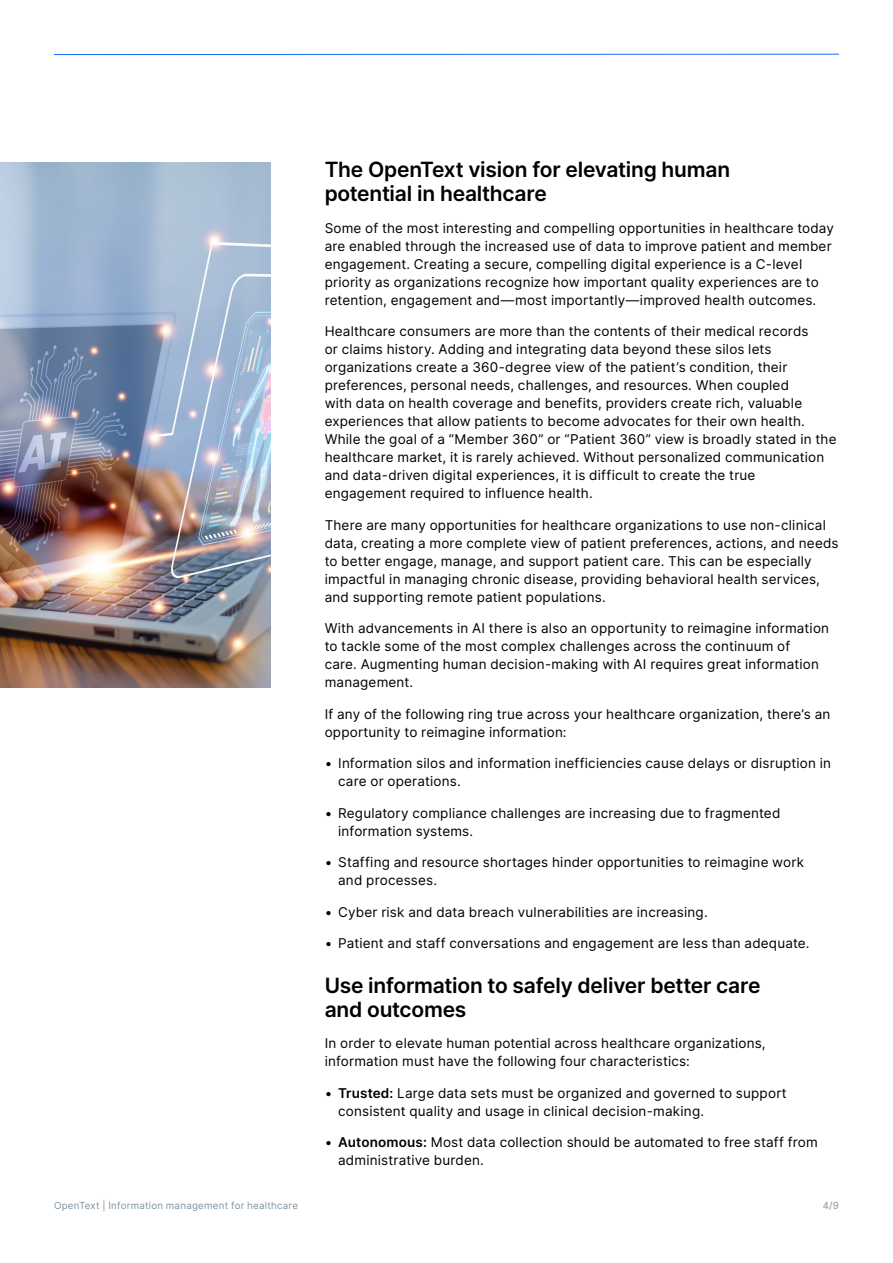
<style>
.page{position:relative;width:893px;height:1263px;background:#fff}
.page>*{position:absolute;margin:0;border:0;box-sizing:border-box;transform-origin:0 0}
.H2_Heading{font:600 21px/24px "Inter";letter-spacing:-.01em;color:#000}
.Body{font:13.5px/18px "Inter";letter-spacing:.015em;color:#000}
.t1{font:9.75px "Inter";letter-spacing:.025em;color:#7e929f}
.s1{font-weight:600}
</style>
<div class="page">
<img style="left:0;top:162px;width:270px;height:526px">
<hr style="left:54px;top:54px;width:785px;height:1px;background:#1a6aff">
<h2 class="H2_Heading" style="left:325px;top:157px;width:407px">The OpenText vision for elevating human potential in healthcare</h2>
<p class="Body" style="left:325px;top:219px;width:511px">Some of the most interesting and compelling opportunities in healthcare today are enabled through the increased use of data to improve patient and member engagement. Creating a secure, compelling digital experience is a C-level priority as organizations recognize how important quality experiences are to retention, engagement and—most importantly—improved health outcomes.</p>
<p class="Body" style="left:325px;top:322px;width:513px">Healthcare consumers are more than the contents of their medical records<br>or claims history. Adding and integrating data beyond these silos lets organizations create a 360-degree view of the patient’s condition, their preferences, personal needs, challenges, and resources. When coupled<br>with data on health coverage and benefits, providers create rich, valuable experiences that allow patients to become advocates for their own health.<br>While the goal of a “Member 360” or “Patient 360” view is broadly stated in the healthcare market, it is rarely achieved. Without personalized communication and data-driven digital experiences, it is difficult to create the true engagement required to influence health.</p>
<p class="Body" style="left:325px;top:516px;width:515px">There are many opportunities for healthcare organizations to use non-clinical data, creating a more complete view of patient preferences, actions, and needs to better engage, manage, and support patient care. This can be especially impactful in managing chronic disease, providing behavioral health services, and supporting remote patient populations.</p>
<p class="Body" style="left:325px;top:619px;width:506px">With advancements in AI there is also an opportunity to reimagine information to tackle some of the most complex challenges across the continuum of<br>care. Augmenting human decision-making with AI requires great information management.</p>
<p class="Body" style="left:325px;top:705px;width:507px">If any of the following ring true across your healthcare organization, there’s an opportunity to reimagine information:</p>
<p class="Body" style="left:338px;top:754px;width:494px;text-indent:-14px">• Information silos and information inefficiencies cause delays or disruption in care or operations.</p>
<p class="Body" style="left:338px;top:804px;width:444px;text-indent:-14px">• Regulatory compliance challenges are increasing due to fragmented information systems.</p>
<p class="Body" style="left:338px;top:853px;width:467px;text-indent:-14px">• Staffing and resource shortages hinder opportunities to reimagine work and processes.</p>
<p class="Body" style="left:325px;top:903px;width:385px">• Cyber risk and data breach vulnerabilities are increasing.</p>
<p class="Body" style="left:325px;top:934px;width:486px">• Patient and staff conversations and engagement are less than adequate.</p>
<h2 class="H2_Heading" style="left:325px;top:972px;width:437px">Use information to safely deliver better care and outcomes</h2>
<p class="Body" style="left:325px;top:1034px;width:442px">In order to elevate human potential across healthcare organizations, information must have the following four characteristics:</p>
<p class="Body" style="left:338px;top:1083px;width:450px;text-indent:-14px">• <span class="s1">Trusted:</span> Large data sets must be organized and governed to support consistent quality and usage in clinical decision-making.</p>
<p class="Body" style="left:338px;top:1133px;width:481px;text-indent:-14px">• <span class="s1">Autonomous:</span> Most data collection should be automated to free staff from administrative burden.</p>
<p class="t1" style="left:54px;top:1198px;width:246px">OpenText | Information management for healthcare</p>
<p class="t1" style="left:823px;top:1198px;width:18px">4/9</p>
</div>
